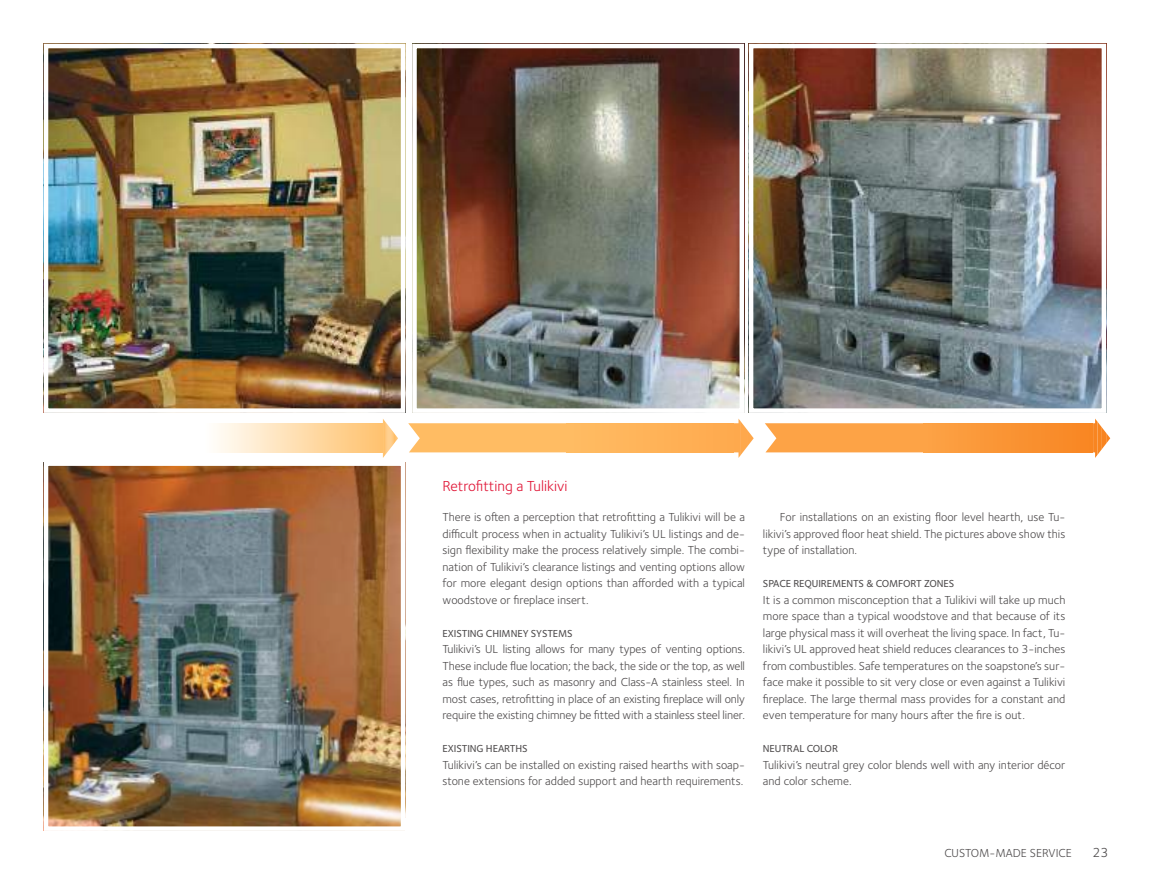
<style>
.page{position:relative;width:1151px;height:896px;background:#fff}
.page>*{position:absolute;margin:0;border:0;box-sizing:border-box;transform-origin:0 0}
.t1{font:15px "Foundry Sterling OT2";color:#e01435}
.t2{font:13.5px "Foundry Sterling OT2";color:#4e4b4c}
.t3{font:12px/16.5px "Foundry Sterling OT2";color:#4e4b4c;text-align:justify}
.t4{font:500 10.5px "Foundry Sterling OT2";letter-spacing:-.01em;color:#4e4b4c}
</style>
<div class="page">
<img style="left:49px;top:49px;width:351px;height:359px">
<div style="left:44px;top:44px;width:361px;height:369px;border:4px solid #fff"></div>
<img style="left:49px;top:466px;width:351px;height:359px">
<div style="left:44px;top:461px;width:361px;height:369px;border:4px solid #fff"></div>
<img style="left:417px;top:49px;width:322px;height:359px">
<div style="left:412px;top:44px;width:332px;height:369px;border:4px solid #fff"></div>
<img style="left:754px;top:49px;width:347px;height:359px">
<div style="left:749px;top:44px;width:357px;height:369px;border:4px solid #fff"></div>
<svg style="left:733px;top:418px;width:20px;height:40px"></svg>
<div style="left:726px;top:423px;width:7px;height:29px;background:#feaa4e"></div>
<div style="left:719px;top:423px;width:7px;height:29px;background:#feab4f"></div>
<div style="left:712px;top:423px;width:7px;height:29px;background:#feab50"></div>
<div style="left:705px;top:423px;width:7px;height:29px;background:#ffac51"></div>
<div style="left:698px;top:423px;width:7px;height:29px;background:#ffad52"></div>
<div style="left:691px;top:423px;width:7px;height:29px;background:#ffae53"></div>
<div style="left:684px;top:423px;width:7px;height:29px;background:#ffaf54"></div>
<div style="left:677px;top:423px;width:7px;height:29px;background:#ffaf54"></div>
<div style="left:670px;top:423px;width:7px;height:29px;background:#ffb055"></div>
<div style="left:663px;top:423px;width:7px;height:29px;background:#ffb156"></div>
<div style="left:656px;top:423px;width:7px;height:29px;background:#ffb257"></div>
<div style="left:649px;top:423px;width:7px;height:29px;background:#ffb358"></div>
<div style="left:643px;top:423px;width:7px;height:29px;background:#ffb359"></div>
<div style="left:636px;top:423px;width:7px;height:29px;background:#ffb45a"></div>
<div style="left:629px;top:423px;width:7px;height:29px;background:#ffb55b"></div>
<div style="left:622px;top:423px;width:7px;height:29px;background:#ffb65c"></div>
<div style="left:615px;top:423px;width:7px;height:29px;background:#ffb65d"></div>
<div style="left:608px;top:423px;width:7px;height:29px;background:#ffb75e"></div>
<div style="left:601px;top:423px;width:7px;height:29px;background:#ffb85f"></div>
<div style="left:594px;top:423px;width:7px;height:29px;background:#ffb95f"></div>
<div style="left:587px;top:423px;width:7px;height:29px;background:#ffba60"></div>
<div style="left:580px;top:423px;width:7px;height:29px;background:#ffba61"></div>
<div style="left:573px;top:423px;width:7px;height:29px;background:#ffbb62"></div>
<div style="left:566px;top:423px;width:7px;height:29px;background:#ffbc63"></div>
<svg style="left:408px;top:423px;width:158px;height:29px;background:#ffbf6a"></svg>
<svg style="left:217px;top:419px;width:181px;height:39px"></svg>
<svg style="left:1093px;top:418px;width:17px;height:40px"></svg>
<div style="left:1088px;top:423px;width:5px;height:29px;background:#f88622"></div>
<hr style="left:1084px;top:423px;width:4px;height:29px;background:#f98723">
<hr style="left:1080px;top:423px;width:4px;height:29px;background:#f98724">
<div style="left:1075px;top:423px;width:5px;height:29px;background:#f98825"></div>
<hr style="left:1071px;top:423px;width:4px;height:29px;background:#f98926">
<div style="left:1066px;top:423px;width:5px;height:29px;background:#f98a27"></div>
<hr style="left:1062px;top:423px;width:4px;height:29px;background:#f98a28">
<hr style="left:1058px;top:423px;width:4px;height:29px;background:#f98b29">
<div style="left:1053px;top:423px;width:5px;height:29px;background:#f98c2a"></div>
<hr style="left:1049px;top:423px;width:4px;height:29px;background:#f98c2b">
<hr style="left:1045px;top:423px;width:4px;height:29px;background:#f98d2c">
<div style="left:1040px;top:423px;width:5px;height:29px;background:#f98e2d"></div>
<hr style="left:1036px;top:423px;width:4px;height:29px;background:#f98f2e">
<hr style="left:1032px;top:423px;width:4px;height:29px;background:#f98f2e">
<div style="left:1027px;top:423px;width:5px;height:29px;background:#f9902f"></div>
<hr style="left:1023px;top:423px;width:4px;height:29px;background:#f99130">
<hr style="left:1019px;top:423px;width:4px;height:29px;background:#f99131">
<div style="left:1014px;top:423px;width:5px;height:29px;background:#f99232"></div>
<hr style="left:1010px;top:423px;width:4px;height:29px;background:#f99333">
<div style="left:1005px;top:423px;width:5px;height:29px;background:#fa9433"></div>
<hr style="left:1001px;top:423px;width:4px;height:29px;background:#fa9434">
<hr style="left:997px;top:423px;width:4px;height:29px;background:#fa9535">
<div style="left:992px;top:423px;width:5px;height:29px;background:#fa9636"></div>
<hr style="left:988px;top:423px;width:4px;height:29px;background:#fa9737">
<hr style="left:984px;top:423px;width:4px;height:29px;background:#fa9738">
<div style="left:979px;top:423px;width:5px;height:29px;background:#fa9839"></div>
<hr style="left:975px;top:423px;width:4px;height:29px;background:#fb993a">
<hr style="left:971px;top:423px;width:4px;height:29px;background:#fb9a3b">
<div style="left:966px;top:423px;width:5px;height:29px;background:#fb9b3c"></div>
<hr style="left:962px;top:423px;width:4px;height:29px;background:#fb9c3d">
<div style="left:957px;top:423px;width:5px;height:29px;background:#fb9c3e"></div>
<hr style="left:953px;top:423px;width:4px;height:29px;background:#fc9d3f">
<hr style="left:949px;top:423px;width:4px;height:29px;background:#fc9e40">
<div style="left:944px;top:423px;width:5px;height:29px;background:#fc9f41"></div>
<hr style="left:940px;top:423px;width:4px;height:29px;background:#fca042">
<hr style="left:936px;top:423px;width:4px;height:29px;background:#fca043">
<div style="left:931px;top:423px;width:5px;height:29px;background:#fca144"></div>
<hr style="left:927px;top:423px;width:4px;height:29px;background:#fda245">
<hr style="left:923px;top:423px;width:4px;height:29px;background:#fda346">
<svg style="left:765px;top:423px;width:158px;height:29px;background:#fda74e"></svg>
<p class="t1" style="left:442px;top:475px;width:126px">Retrofitting a Tulikivi</p>
<p class="t3" style="left:442px;top:508px;width:304px">There is often a perception that retrofitting a Tulikivi will be a difficult process when in actuality Tulikivi’s UL listings and de&shy;sign flexibility make the process relatively simple. The combi&shy;nation of Tulikivi’s clearance listings and venting options allow for more elegant design options than afforded with a typical woodstove or fireplace insert.</p>
<p class="t4" style="left:442px;top:625px;width:132px">EXISTING CH IMN EY SYSTEMS</p>
<p class="t3" style="left:442px;top:640px;width:304px">Tulikivi’s UL listing allows for many types of venting options.<br>These include flue location; the back, the side or the top, as well as flue types, such as masonry and Class-A stainless steel. In most cases, retrofitting in place of an existing fireplace will only require the existing chimney be fitted with a stainless steel liner.</p>
<p class="t4" style="left:442px;top:740px;width:87px">EXISTING HEARTHS</p>
<p class="t3" style="left:442px;top:755px;width:304px">Tulikivi’s can be installed on existing raised hearths with soap&shy;stone extensions for added support and hearth requirements.</p>
<p class="t3" style="left:763px;top:508px;width:304px;text-indent:17px">For installations on an existing floor level hearth, use Tu&shy;likivi’s approved floor heat shield. The pictures above show this type of installation.</p>
<p class="t4" style="left:763px;top:575px;width:121px">SPACE REQUIREMENTS &amp; COM</p>
<p class="t4" style="left:898px;top:575px;width:58px">FO RT ZON ES</p>
<p class="t3" style="left:763px;top:590px;width:304px">It is a common misconception that a Tulikivi will take up much more space than a typical woodstove and that because of its large physical mass it will overheat the living space. In fact, Tu&shy;likivi’s UL approved heat shield reduces clearances to 3-inches from combustibles. Safe temperatures on the soapstone’s sur&shy;face make it possible to sit very close or even against a Tulikivi fireplace. The large thermal mass provides for a constant and even temperature for many hours after the fire is out.</p>
<p class="t4" style="left:763px;top:740px;width:76px">NEUTRAL COLOR</p>
<p class="t3" style="left:763px;top:755px;width:304px">Tulikivi’s neutral grey color blends well with any interior décor and color scheme.</p>
<p class="t3" style="left:944px;top:843px;width:129px">CUSTOM-MADE SERVICE</p>
<p class="t2" style="left:1092px;top:842px;width:18px">23</p>
</div>
